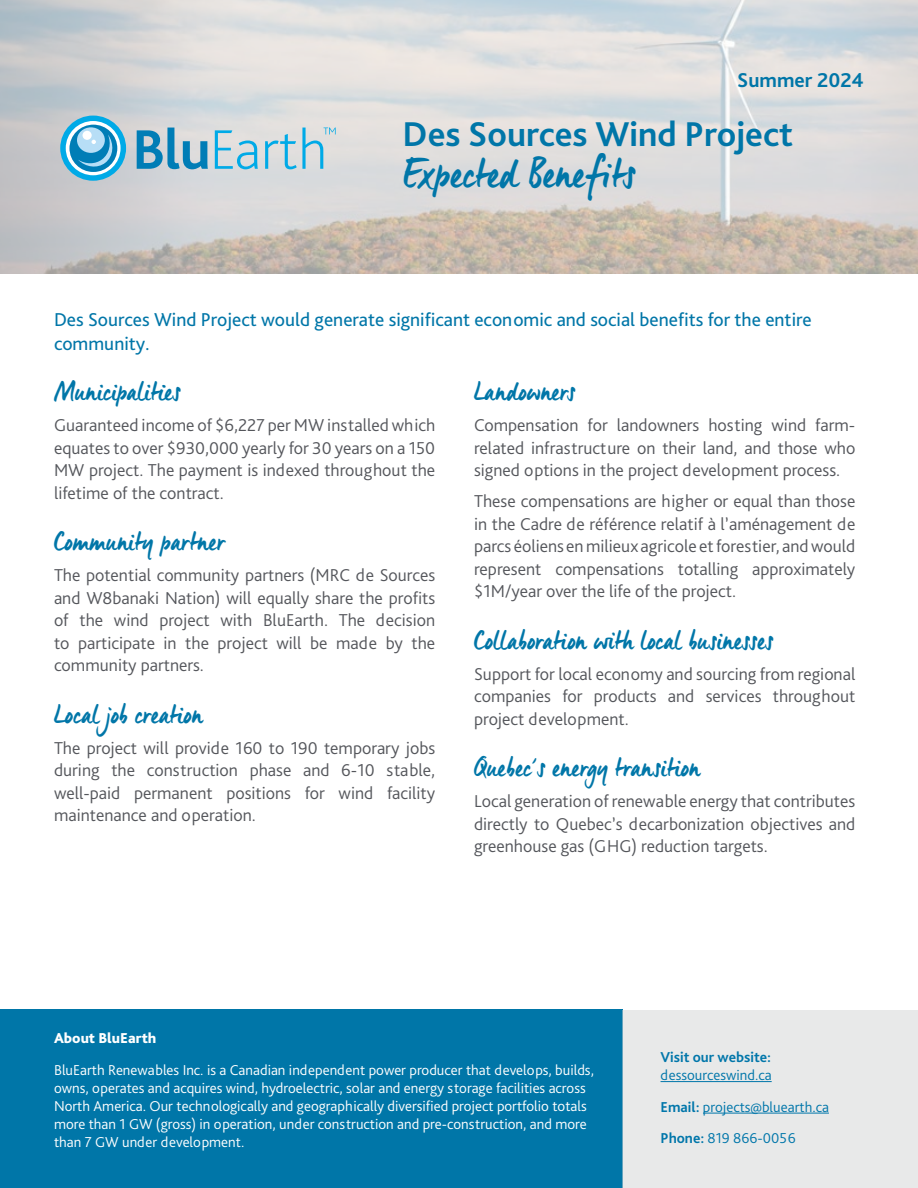
<style>
.page{position:relative;width:918px;height:1188px;background:#fff}
.page>*{position:absolute;margin:0;border:0;box-sizing:border-box;transform-origin:0 0}
.t1{font:42px "Manus Smooth";color:#0076a8}
.t2{font:700 36px "Bliss Pro";color:#0076a8}
.t3{font:27px "Manus Smooth";letter-spacing:.01em;color:#0076a8}
.t4{font:700 21px "Bliss Pro";color:#0076a8}
.t5{font:19.5px/23.4px "Bliss Pro";color:#0076a8}
.t6{font:300 18px/22.5px "Bliss Pro";color:#54565b;text-align:justify}
.t7{font:300 15px/18px "Bliss Pro";color:#fff}
.t8{font:300 15px/31.5px "Bliss Pro";color:#0076aa}
.t9{font:700 15px "Bliss Pro";color:#0076aa}
.t10{font:800 15px "Bliss Pro";color:#fff}
.s1{font-weight:700}
</style>
<div class="page">
<img style="left:0;top:0;width:918px;height:274px">
<svg style="left:137px;top:128px;width:71px;height:41px;background:#71acc8"></svg>
<svg style="left:215px;top:130px;width:43px;height:39px;background:#a2cfdf"></svg>
<svg style="left:265px;top:128px;width:71px;height:41px;background:#b5d4de"></svg>
<svg style="left:60px;top:116px;width:66px;height:65px;background:#6dbadb"></svg>
<div style="left:0;top:1010px;width:622px;height:178px;background:#0076a8"></div>
<div style="left:622px;top:1010px;width:296px;height:178px;background:#e8e9e9"></div>
<hr style="left:661px;top:1081px;width:111px;height:1px;background:#0076aa">
<hr style="left:703px;top:1113px;width:126px;height:1px;background:#0076aa">
<p class="t4" style="left:737px;top:67px;width:128px">Summer 2024</p>
<h2 class="t2" style="left:403px;top:112px;width:392px">Des Sources Wind Project</h2>
<h1 class="t1" style="left:404px;top:148px;width:234px">Expected Benefits</h1>
<p class="t5" style="left:54px;top:308px;width:759px">Des Sources Wind Project would generate significant economic and social benefits for the entire community.</p>
<h3 class="t3" style="left:54px;top:375px;width:128px">Municipalities</h3>
<p class="t6" style="left:54px;top:413px;width:383px">Guaranteed income of $6,227 per MW installed which equates to over $930,000 yearly for 30 years on a 150<br>MW project. The payment is indexed throughout the lifetime of the contract.</p>
<h3 class="t3" style="left:54px;top:525px;width:172px">Community partner</h3>
<p class="t6" style="left:54px;top:563px;width:383px">The potential community partners (MRC de Sources and W8banaki Nation) will equally share the profits of the wind project with BluEarth. The decision to participate in the project will be made by the community partners.</p>
<h3 class="t3" style="left:54px;top:697px;width:151px">Local job creation</h3>
<p class="t6" style="left:54px;top:736px;width:383px">The project will provide 160 to 190 temporary jobs during the construction phase and 6-10 stable, well-paid permanent positions for wind facility maintenance and operation.</p>
<h3 class="t3" style="left:474px;top:375px;width:103px">Landowners</h3>
<p class="t6" style="left:474px;top:413px;width:383px">Compensation for landowners hosting wind farm&shy;related infrastructure on their land, and those who signed options in the project development process.</p>
<p class="t6" style="left:474px;top:490px;width:383px">These compensations are higher or equal than those in the Cadre de référence relatif à l’aménagement de parcs éoliens en milieux agricole et forestier, and would represent compensations totalling approximately $1M/year over the life of the project.</p>
<h3 class="t3" style="left:474px;top:624px;width:301px">Collaboration with local businesses</h3>
<p class="t6" style="left:474px;top:662px;width:383px">Support for local economy and sourcing from regional companies for products and services throughout project development.</p>
<h3 class="t3" style="left:474px;top:751px;width:228px">Quebec’s energy transition</h3>
<p class="t6" style="left:474px;top:790px;width:383px">Local generation of renewable energy that contributes directly to Quebec’s decarbonization objectives and greenhouse gas (GHG) reduction targets.</p>
<p class="t10" style="left:54px;top:1029px;width:104px">About BluEarth</p>
<p class="t7" style="left:54px;top:1060px;width:542px">BluEarth Renewables Inc. is a Canadian independent power producer that develops, builds, owns, operates and acquires wind, hydroelectric, solar and energy storage facilities across North America. Our technologically and geographically diversified project portfolio totals more than 1 GW (gross) in operation, under construction and pre-construction, and more than 7 GW under development.</p>
<p class="t9" style="left:661px;top:1048px;width:112px">Visit our website:</p>
<p class="t8" style="left:661px;top:1059px;width:170px">dessourceswind.ca<br><span class="s1">Email:</span> projects@bluearth.ca<br><span class="s1">Phone:</span> 819 866-0056</p>
</div>
